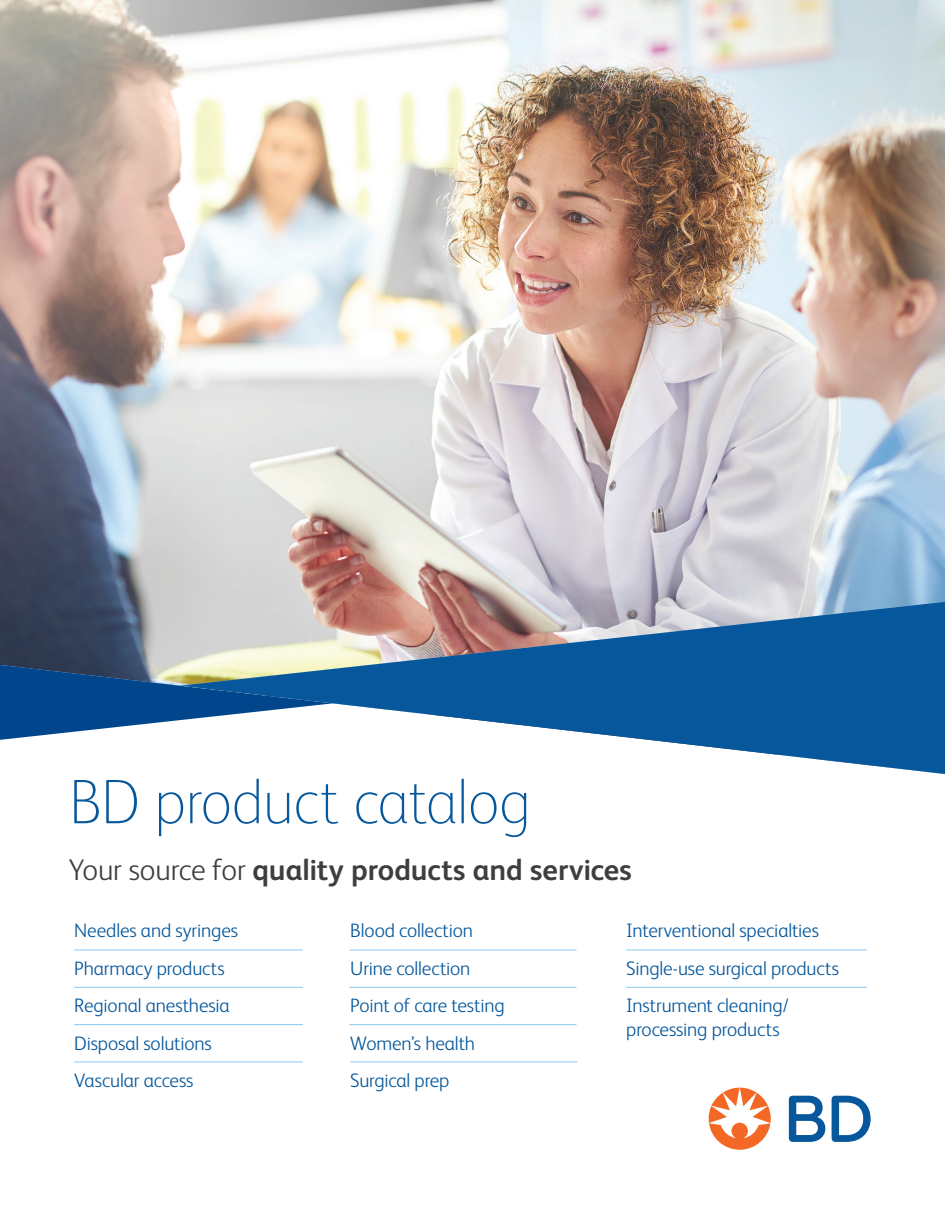
<style>
.page{position:relative;width:945px;height:1215px;background:#fff}
.page>*{position:absolute;margin:0;border:0;box-sizing:border-box;transform-origin:0 0}
.t1{font:100 63px "FS Albert Pro";letter-spacing:-.015em;color:#06579c}
.t2{font:700 30px "FS Albert Pro";color:#3e3e3f}
.t3{font:300 19.5px/37.5px "FS Albert Pro";letter-spacing:-.01em;color:#06579c}
.s1{font-weight:300}
</style>
<div class="page">
<svg style="left:789px;top:1096px;width:82px;height:46px"></svg>
<svg style="left:709px;top:1088px;width:62px;height:62px"></svg>
<img style="left:0;top:0;width:945px;height:665px">
<svg style="left:0;top:665px;width:180px;height:75px;background:#306499"></svg>
<svg style="left:180px;top:602px;width:765px;height:172px;fill:#06579c"></svg>
<hr style="left:74px;top:950px;width:229px;height:1px;background:#8cc6ec">
<hr style="left:349px;top:1024px;width:228px;height:1px;background:#8cc6ec">
<hr style="left:349px;top:987px;width:228px;height:1px;background:#8cc6ec">
<hr style="left:349px;top:950px;width:228px;height:1px;background:#8cc6ec">
<hr style="left:74px;top:1024px;width:229px;height:1px;background:#8cc6ec">
<hr style="left:74px;top:987px;width:229px;height:1px;background:#8cc6ec">
<hr style="left:626px;top:950px;width:241px;height:1px;background:#8cc6ec">
<hr style="left:350px;top:1062px;width:227px;height:1px;background:#8cc6ec">
<hr style="left:626px;top:987px;width:241px;height:1px;background:#8cc6ec">
<hr style="left:74px;top:1062px;width:229px;height:1px;background:#8cc6ec">
<h1 class="t1" style="left:69px;top:761px;width:464px">BD product catalog</h1>
<h2 class="t2" style="left:69px;top:849px;width:565px"><span class="s1">Your source for</span> quality products and services</h2>
<p class="t3" style="left:74px;top:911px;width:165px">Needles and syringes<br>Pharmacy products<br>Regional anesthesia<br>Disposal solutions<br>Vascular access</p>
<p class="t3" style="left:350px;top:911px;width:156px">Blood collection<br>Urine collection<br>Point of care testing<br>Women’s health<br>Surgical prep</p>
<p class="t3" style="left:626px;top:911px;width:214px">Interventional specialties<br>Single-use surgical products<br>Instrument cleaning/</p>
<p class="t3" style="left:626px;top:1010px;width:155px">processing products</p>
</div>
